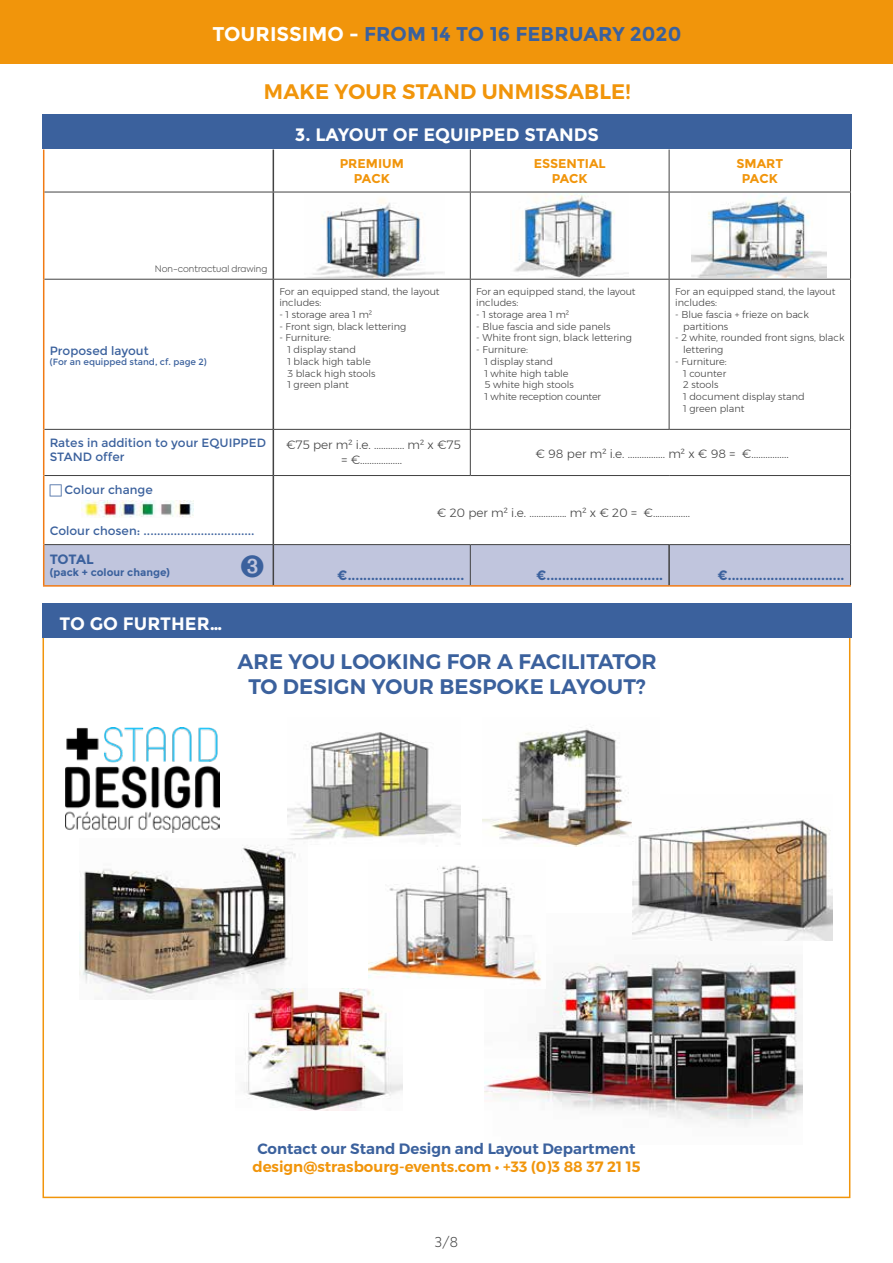
<style>
.page{position:relative;width:893px;height:1263px;background:#fff}
.page>*{position:absolute;margin:0;border:0;box-sizing:border-box;transform-origin:0 0}
.t1{font:600 21px/25.2px "Montserrat";letter-spacing:.01em;color:#3b619d;text-align:center}
.t2{font:600 21px "Montserrat";letter-spacing:.01em;color:#f1950b}
.t3{font:700 19.95px "Montserrat";color:#3b619d}
.t4{font:700 18px "Montserrat";color:#fff}
.t5{font:600 15px "Montserrat";color:#f1950b}
.t6{font:600 15px "Montserrat";color:#3b619d}
.t7{font:700 13.5px "Montserrat";letter-spacing:-.02em;color:#3b619d}
.t8{font:300 13.5px "Axiforma";color:#424242}
.t9{font:700 12.75px/15.3px "Montserrat";color:#f1950b;text-align:center}
.t10{font:300 12px/14.4px "Montserrat";color:#424242;text-align:center}
.t11{font:12px/14.4px "Montserrat";color:#3b619d}
.t12{font:700 10.5px "Montserrat";color:#3b619d}
.t13{font:300 9.75px/11.7px "Montserrat";color:#424242}
.t14{font:9px "Montserrat";color:#3b619d}
.t15{font:300 9px "Axiforma";color:#424242}
.s1{color:#fff}
</style>
<div class="page">
<div style="left:0;top:0;width:893px;height:64px;background:#f1950b"></div>
<img style="left:65px;top:727px;width:154px;height:106px">
<img style="left:288px;top:732px;width:172px;height:107px">
<div style="left:43px;top:604px;width:809px;height:34px;background:#3b619d"></div>
<img style="left:244px;top:989px;width:158px;height:121px">
<img style="left:485px;top:940px;width:317px;height:186px">
<img style="left:482px;top:727px;width:150px;height:119px">
<img style="left:632px;top:819px;width:201px;height:121px">
<img style="left:79px;top:838px;width:229px;height:161px">
<div style="left:43px;top:115px;width:809px;height:34px;background:#3b619d"></div>
<hr style="left:43px;top:149px;width:1px;height:43px;background:#f07a14">
<hr style="left:43px;top:192px;width:1px;height:87px;background:#f07a14">
<hr style="left:43px;top:279px;width:1px;height:150px;background:#f07a14">
<hr style="left:43px;top:429px;width:1px;height:46px;background:#f07a14">
<hr style="left:43px;top:475px;width:1px;height:70px;background:#f07a14">
<hr style="left:43px;top:545px;width:1px;height:40px;background:#f07a14">
<hr style="left:43px;top:585px;width:230px;height:2px;background:#f07a14">
<hr style="left:273px;top:585px;width:197px;height:2px;background:#f07a14">
<hr style="left:470px;top:585px;width:199px;height:2px;background:#f07a14">
<hr style="left:669px;top:585px;width:182px;height:2px;background:#f07a14">
<hr style="left:273px;top:149px;width:1px;height:43px;background:#424242">
<hr style="left:470px;top:149px;width:1px;height:43px;background:#424242">
<hr style="left:669px;top:149px;width:1px;height:43px;background:#424242">
<hr style="left:850px;top:149px;width:1px;height:43px;background:#424242">
<hr style="left:44px;top:192px;width:229px;height:1px;background:#424242">
<hr style="left:273px;top:192px;width:1px;height:87px;background:#424242">
<hr style="left:273px;top:192px;width:197px;height:1px;background:#424242">
<hr style="left:470px;top:192px;width:1px;height:87px;background:#424242">
<hr style="left:470px;top:192px;width:199px;height:1px;background:#424242">
<hr style="left:669px;top:192px;width:182px;height:1px;background:#424242">
<hr style="left:669px;top:192px;width:1px;height:87px;background:#424242">
<hr style="left:850px;top:192px;width:1px;height:87px;background:#424242">
<hr style="left:44px;top:279px;width:229px;height:1px;background:#424242">
<hr style="left:273px;top:280px;width:1px;height:149px;background:#424242">
<hr style="left:273px;top:279px;width:197px;height:1px;background:#424242">
<hr style="left:470px;top:280px;width:1px;height:149px;background:#424242">
<hr style="left:470px;top:279px;width:199px;height:1px;background:#424242">
<hr style="left:669px;top:279px;width:182px;height:1px;background:#424242">
<hr style="left:669px;top:280px;width:1px;height:149px;background:#424242">
<hr style="left:850px;top:280px;width:1px;height:149px;background:#424242">
<hr style="left:44px;top:429px;width:229px;height:1px;background:#424242">
<hr style="left:44px;top:475px;width:229px;height:1px;background:#424242">
<hr style="left:273px;top:430px;width:1px;height:45px;background:#424242">
<hr style="left:273px;top:476px;width:1px;height:68px;background:#424242">
<hr style="left:273px;top:429px;width:197px;height:1px;background:#424242">
<hr style="left:273px;top:475px;width:197px;height:1px;background:#424242">
<hr style="left:470px;top:430px;width:1px;height:45px;background:#424242">
<hr style="left:470px;top:429px;width:199px;height:1px;background:#424242">
<hr style="left:669px;top:429px;width:182px;height:1px;background:#424242">
<hr style="left:470px;top:475px;width:199px;height:1px;background:#424242">
<hr style="left:669px;top:475px;width:182px;height:1px;background:#424242">
<hr style="left:850px;top:430px;width:1px;height:45px;background:#424242">
<hr style="left:850px;top:476px;width:1px;height:68px;background:#424242">
<hr style="left:44px;top:544px;width:229px;height:1px;background:#424242">
<hr style="left:273px;top:544px;width:197px;height:1px;background:#424242">
<hr style="left:470px;top:544px;width:199px;height:1px;background:#424242">
<hr style="left:669px;top:544px;width:182px;height:1px;background:#424242">
<hr style="left:850px;top:545px;width:1px;height:40px;background:#424242">
<img style="left:307px;top:198px;width:136px;height:80px">
<img style="left:514px;top:193px;width:114px;height:85px">
<img style="left:692px;top:193px;width:135px;height:84px">
<img style="left:82px;top:501px;width:111px;height:17px">
<img style="left:369px;top:865px;width:177px;height:124px">
<div style="left:44px;top:545px;width:806px;height:41px;background:#c0c5dd"></div>
<h2 class="t3" style="left:212px;top:22px;width:470px"><span class="s1">TOURISSIMO -</span> FROM 14 TO 16 FEBRUARY 2020</h2>
<h1 class="t2" style="left:264px;top:78px;width:368px">MAKE YOUR STAND UNMISSABLE!</h1>
<h3 class="t4" style="left:295px;top:123px;width:306px">3. LAYOUT OF EQUIPPED STANDS</h3>
<h3 class="t9" style="left:340px;top:156px;width:66px">PREMIUM<br>PACK</h3>
<h3 class="t9" style="left:534px;top:156px;width:74px">ESSENTIAL<br>PACK</h3>
<h3 class="t9" style="left:736px;top:156px;width:48px">SMART<br>PACK</h3>
<p class="t15" style="left:155px;top:263px;width:114px">Non-contractual drawing</p>
<p class="t11" style="left:50px;top:343px;width:101px">Proposed layout</p>
<p class="t14" style="left:50px;top:357px;width:159px">(For an equipped stand, cf. page 2)</p>
<p class="t13" style="left:279px;top:285px;width:162px">For an equipped stand, the layout includes:</p>
<p class="t13" style="left:279px;top:309px;width:94px">- 1 storage area 1 m²</p>
<p class="t13" style="left:279px;top:320px;width:128px">- Front sign, black lettering</p>
<p class="t13" style="left:287px;top:332px;width:90px;text-indent:-8px">- Furniture:<br>1 display stand<br>1 black high table<br>3 black high stools<br>1 green plant</p>
<p class="t13" style="left:476px;top:285px;width:161px">For an equipped stand, the layout includes:</p>
<p class="t13" style="left:476px;top:309px;width:94px">- 1 storage area 1 m²</p>
<p class="t13" style="left:476px;top:320px;width:136px">- Blue fascia and side panels</p>
<p class="t13" style="left:476px;top:332px;width:157px">- White front sign, black lettering</p>
<p class="t13" style="left:484px;top:344px;width:118px;text-indent:-8px">- Furniture:<br>1 display stand<br>1 white high table<br>5 white high stools<br>1 white reception counter</p>
<p class="t13" style="left:675px;top:285px;width:162px">For an equipped stand, the layout includes:</p>
<p class="t13" style="left:683px;top:309px;width:127px;text-indent:-8px">- Blue fascia + frieze on back partitions</p>
<p class="t13" style="left:683px;top:332px;width:163px;text-indent:-8px">- 2 white, rounded front signs, black lettering</p>
<p class="t13" style="left:683px;top:355px;width:123px;text-indent:-8px">- Furniture:<br>1 counter<br>2 stools<br>1 document display stand<br>1 green plant</p>
<p class="t11" style="left:50px;top:436px;width:218px">Rates in addition to your EQUIPPED<br>STAND offer</p>
<p class="t10" style="left:286px;top:438px;width:176px">€75 per m² i.e. ............. m² x €75 = €..................</p>
<p class="t10" style="left:535px;top:447px;width:255px">€ 98 per m² i.e. ................ m² x € 98 = €................</p>
<p class="t11" style="left:65px;top:482px;width:90px">Colour change</p>
<p class="t11" style="left:50px;top:524px;width:206px">Colour chosen: .................................</p>
<p class="t10" style="left:437px;top:505px;width:255px">€ 20 per m² i.e. ................ m² x € 20 = €................</p>
<h3 class="t7" style="left:50px;top:551px;width:46px">TOTAL</h3>
<p class="t12" style="left:50px;top:566px;width:122px">(pack + colour change)</p>
<h3 class="t7" style="left:337px;top:567px;width:128px">€..............................</h3>
<h3 class="t7" style="left:536px;top:567px;width:128px">€..............................</h3>
<h3 class="t7" style="left:717px;top:567px;width:128px">€..............................</h3>
<h3 class="t4" style="left:60px;top:612px;width:164px">TO GO FURTHER…</h3>
<h1 class="t1" style="left:237px;top:649px;width:421px">ARE YOU LOOKING FOR A FACILITATOR<br>TO DESIGN YOUR BESPOKE LAYOUT?</h1>
<h3 class="t6" style="left:257px;top:1139px;width:380px">Contact our Stand Design and Layout Department</h3>
<h3 class="t5" style="left:252px;top:1157px;width:390px">design@strasbourg-events.com • +33 (0)3 88 37 21 15</h3>
<h3 class="t8" style="left:435px;top:1234px;width:25px">3/8</h3>
</div>
